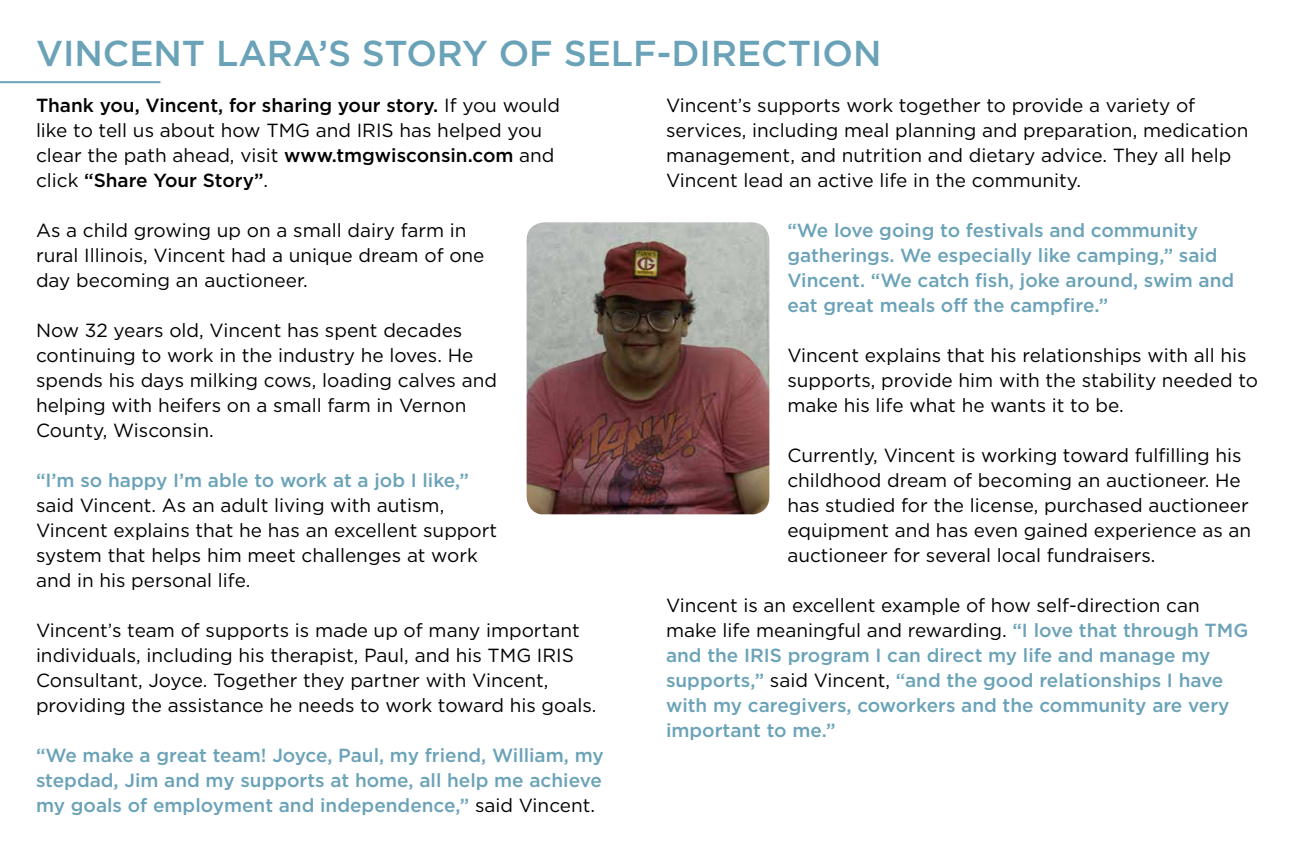
<style>
.page{position:relative;width:1296px;height:864px;background:#fff}
.page>*{position:absolute;margin:0;border:0;box-sizing:border-box;transform-origin:0 0}
.t1{font:500 36px "Gotham";color:#6aa2b8}
.t2{font:19px/25px "Gotham";color:#000}
.t3{font:500 19px/25px "Gotham";color:#6aa2b8}
.s1{font-weight:500}
.s2{font-weight:400;color:#000}
</style>
<div class="page">
<img style="left:527px;top:222px;width:242px;height:292px">
<hr style="left:0;top:81px;width:160px;height:2px;background:#6aa2b8">
<h1 class="t1" style="left:36px;top:33px;width:847px">VINCENT LARA’S STORY OF SELF-DIRECTION</h1>
<p class="t2" style="left:36px;top:93px;width:526px"><span class="s1">Thank you, Vincent, for sharing your story.</span> If you would like to tell us about how TMG and IRIS has helped you clear the path ahead, visit <span class="s1">www.tmgwisconsin.com</span> and click <span class="s1">“Share Your Story”</span>.</p>
<p class="t2" style="left:36px;top:218px;width:450px">As a child growing up on a small dairy farm in rural Illinois, Vincent had a unique dream of one day becoming an auctioneer.</p>
<p class="t2" style="left:36px;top:318px;width:463px">Now 32 years old, Vincent has spent decades continuing to work in the industry he loves. He spends his days milking cows, loading calves and helping with heifers on a small farm in Vernon County, Wisconsin.</p>
<p class="t3" style="left:36px;top:468px;width:435px">“I’m so happy I’m able to work at a job I like,”</p>
<p class="t2" style="left:36px;top:493px;width:463px">said Vincent. As an adult living with autism, Vincent explains that he has an excellent support system that helps him meet challenges at work and in his personal life.</p>
<p class="t2" style="left:36px;top:618px;width:562px">Vincent’s team of supports is made up of many important individuals, including his therapist, Paul, and his TMG IRIS Consultant, Joyce. Together they partner with Vincent, providing the assistance he needs to work toward his goals.</p>
<p class="t3" style="left:36px;top:743px;width:569px;text-align:justify">“We make a great team! Joyce, Paul, my friend, William, my stepdad, Jim and my supports at home, all help me achieve my goals of employment and independence,” <span class="s2">said Vincent.</span></p>
<p class="t2" style="left:666px;top:92px;width:584px">Vincent’s supports work together to provide a variety of services, including meal planning and preparation, medication management, and nutrition and dietary advice. They all help Vincent lead an active life in the community.</p>
<p class="t3" style="left:787px;top:217px;width:448px">“We love going to festivals and community gatherings. We especially like camping,” said Vincent. “We catch fish, joke around, swim and eat great meals off the campfire.”</p>
<p class="t2" style="left:787px;top:342px;width:472px">Vincent explains that his relationships with all his supports, provide him with the stability needed to make his life what he wants it to be.</p>
<p class="t2" style="left:787px;top:442px;width:465px">Currently, Vincent is working toward fulfilling his childhood dream of becoming an auctioneer. He has studied for the license, purchased auctioneer equipment and has even gained experience as an auctioneer for several local fundraisers.</p>
<p class="t3" style="left:666px;top:592px;width:584px"><span class="s2">Vincent is an excellent example of how self-direction can make life meaningful and rewarding.</span> “I love that through TMG and the IRIS program I can direct my life and manage my supports,” <span class="s2">said Vincent,</span> “and the good relationships I have with my caregivers, coworkers and the community are very important to me.”</p>
</div>
